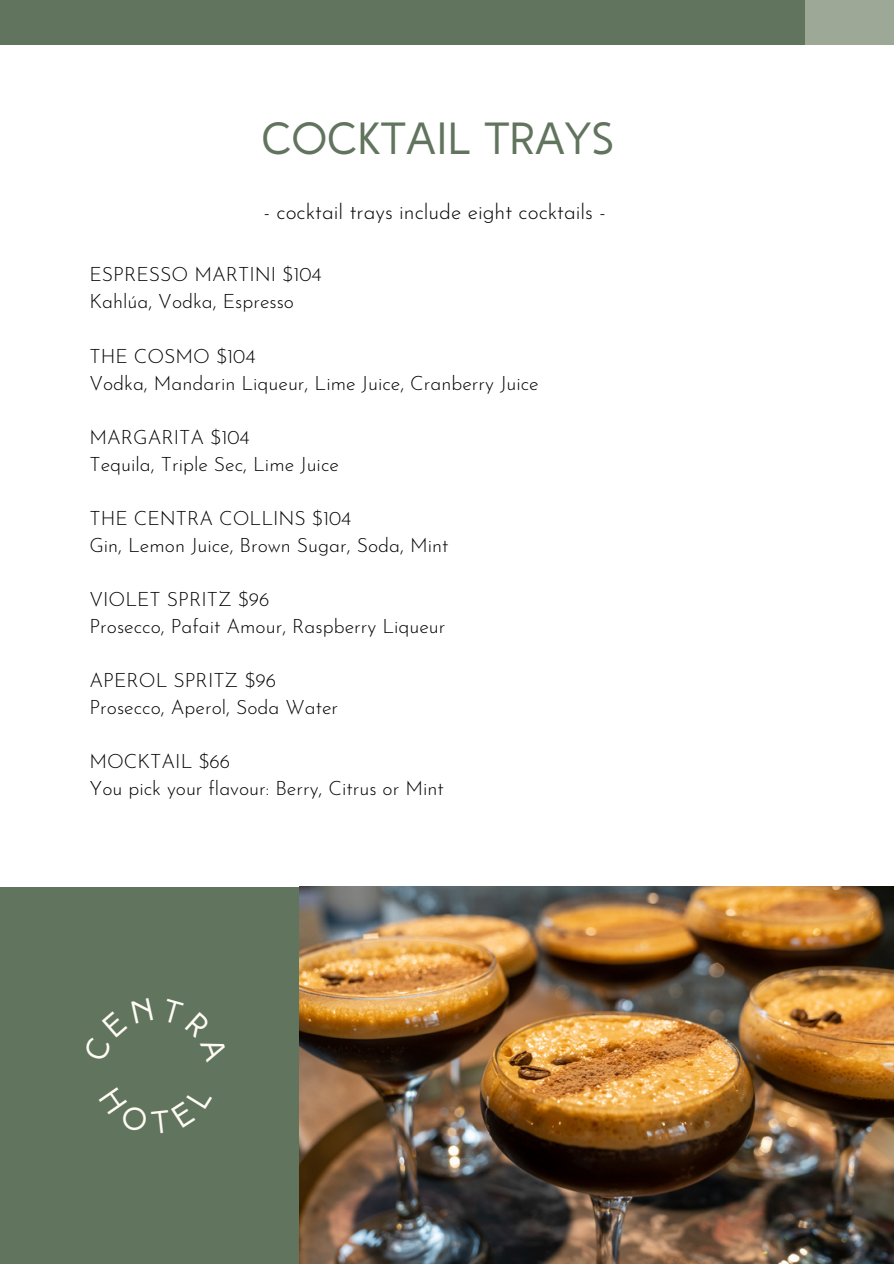
<style>
.page{position:relative;width:894px;height:1264px;background:#fff}
.page>*{position:absolute;margin:0;border:0;box-sizing:border-box;transform-origin:0 0}
.t1{font:45px "High Tide Sans";color:#61745d}
.t2{font:300 21px "Josefin Sans";color:#000}
.t3{font:300 19.5px/27px "Josefin Sans";color:#000}
</style>
<div class="page">
<div style="left:0;top:887px;width:336px;height:376px;background:#61745d"></div>
<div style="left:772px;top:0;width:121px;height:45px;background:#9ea897"></div>
<div style="left:0;top:0;width:804px;height:45px;background:#61745d"></div>
<img style="left:299px;top:887px;width:594px;height:376px">
<h1 class="t1" style="left:261px;top:120px;width:354px">COCKTAIL TRAYS</h1>
<p class="t2" style="left:264px;top:203px;width:343px">- cocktail trays include eight cocktails -</p>
<p class="t3" style="left:89px;top:263px;width:234px">ESPRESSO MARTINI $104<br>Kahlúa, Vodka, Espresso</p>
<p class="t3" style="left:89px;top:344px;width:450px">THE COSMO $104<br>Vodka, Mandarin Liqueur, Lime Juice, Cranberry Juice</p>
<p class="t3" style="left:89px;top:425px;width:251px">MARGARITA $104<br>Tequila, Triple Sec, Lime Juice</p>
<p class="t3" style="left:89px;top:506px;width:360px">THE CENTRA COLLINS $104<br>Gin, Lemon Juice, Brown Sugar, Soda, Mint</p>
<p class="t3" style="left:89px;top:587px;width:357px">VIOLET SPRITZ $96<br>Prosecco, Pafait Amour, Raspberry Liqueur</p>
<p class="t3" style="left:89px;top:668px;width:250px">APEROL SPRITZ $96<br>Prosecco, Aperol, Soda Water</p>
<p class="t3" style="left:89px;top:749px;width:356px">MOCKTAIL $66<br>You pick your flavour: Berry, Citrus or Mint</p>
</div>
